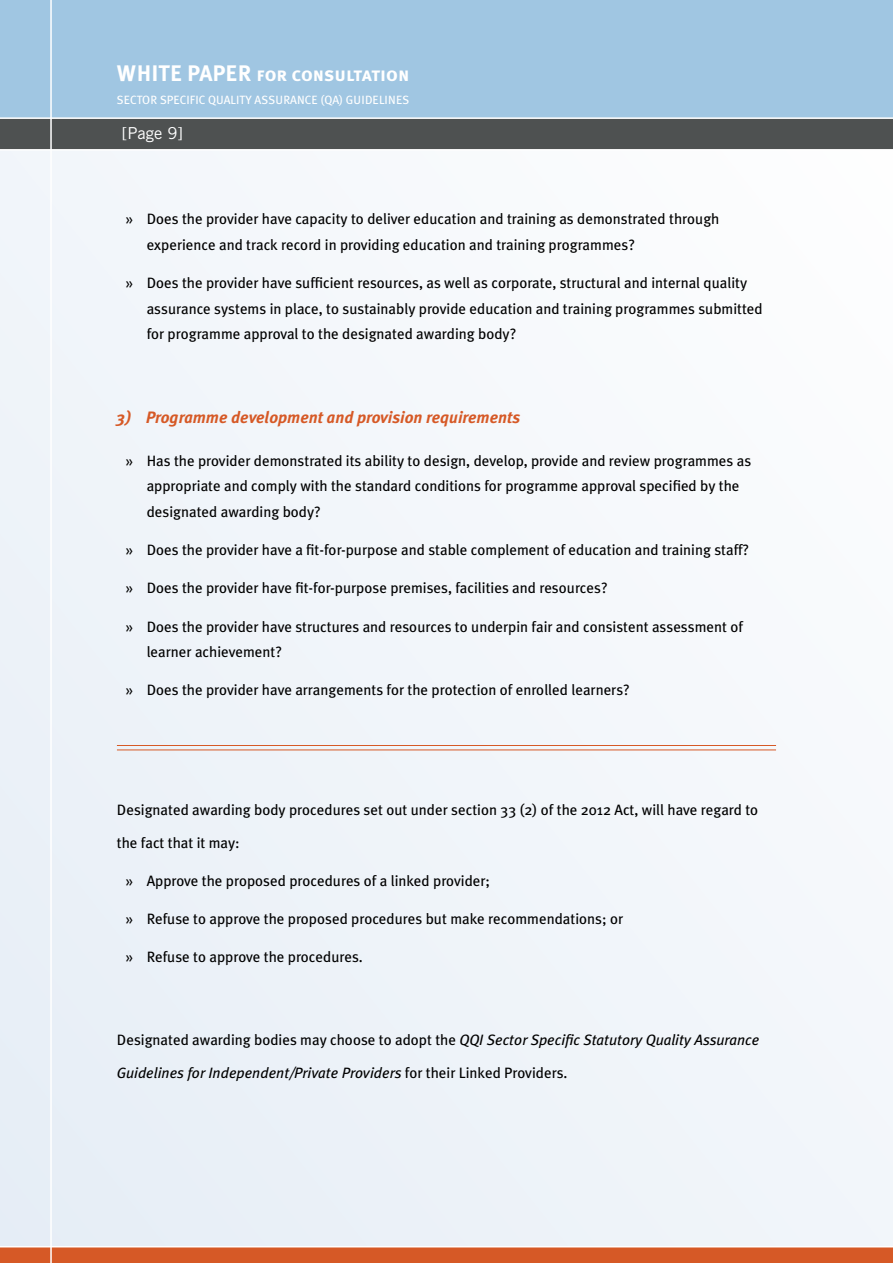
<style>
.page{position:relative;width:893px;height:1263px;background:#fff}
.page>*{position:absolute;margin:0;border:0;box-sizing:border-box;transform-origin:0 0}
.t1{font:19.5px "Meta Plus Bold Caps";color:#fff}
.t2{font:italic 700 16.5px "Meta Plus";color:#d65926}
.t3{font:16.5px "Trade Gothic";color:#fff}
.t4{font:15px/25.5px "Meta Plus";color:#000}
.t5{font:italic 15px "Meta Plus";color:#000}
.t6{font:12px "Meta Plus";letter-spacing:.005em;color:#fff}
.s1{font-size:22.5px}
.s2{font-style:italic}
.s3{font-style:normal}
</style>
<div class="page">
<div style="left:0;top:133px;width:893px;height:1130px;background:#f1f5fa"></div>
<div style="left:0;top:0;width:893px;height:128px;background:#a0c6e2"></div>
<svg style="left:0;top:117px;width:893px;height:34px"></svg>
<svg style="left:0;top:1246px;width:893px;height:17px"></svg>
<hr style="left:50px;top:0;width:2px;height:1263px;background:#fff">
<hr style="left:117px;top:750px;width:659px;height:1px;background:#d65926">
<hr style="left:117px;top:745px;width:659px;height:1px;background:#d65926">
<h1 class="t1" style="left:117px;top:63px;width:294px"><span class="s1">WHITE PAPER</span> for consultation</h1>
<p class="t6" style="left:117px;top:93px;width:294px">SECTOR SPECIFIC QUALITY ASSURANCE (QA) GUIDELINES</p>
<p class="t3" style="left:122px;top:124px;width:62px">[Page 9]</p>
<p class="t4" style="left:147px;top:206px;width:574px;text-indent:-21px">» Does the provider have capacity to deliver education and training as demonstrated through experience and track record in providing education and training programmes?</p>
<p class="t4" style="left:147px;top:270px;width:618px;text-indent:-21px">» Does the provider have sufficient resources, as well as corporate, structural and internal quality assurance systems in place, to sustainably provide education and training programmes submitted for programme approval to the designated awarding body?</p>
<p class="t2" style="left:117px;top:408px;width:405px">3) Programme development and provision requirements</p>
<p class="t4" style="left:147px;top:448px;width:606px;text-indent:-21px">» Has the provider demonstrated its ability to design, develop, provide and review programmes as appropriate and comply with the standard conditions for programme approval specified by the designated awarding body?</p>
<p class="t4" style="left:125px;top:537px;width:625px">» Does the provider have a fit-for-purpose and stable complement of education and training staff?</p>
<p class="t4" style="left:125px;top:575px;width:484px">» Does the provider have fit-for-purpose premises, facilities and resources?</p>
<p class="t4" style="left:147px;top:613px;width:598px;text-indent:-21px">» Does the provider have structures and resources to underpin fair and consistent assessment of learner achievement?</p>
<p class="t4" style="left:125px;top:677px;width:506px">» Does the provider have arrangements for the protection of enrolled learners?</p>
<p class="t4" style="left:117px;top:796px;width:643px">Designated awarding body procedures set out under section 33 (2) of the 2012 Act, will have regard to</p>
<p class="t4" style="left:117px;top:829px;width:124px">the fact that it may:</p>
<p class="t4" style="left:125px;top:868px;width:366px">» Approve the proposed procedures of a linked provider;</p>
<p class="t4" style="left:125px;top:906px;width:499px">» Refuse to approve the proposed procedures but make recommendations; or</p>
<p class="t4" style="left:125px;top:944px;width:239px">» Refuse to approve the procedures.</p>
<p class="t4" style="left:117px;top:1027px;width:644px">Designated awarding bodies may choose to adopt the <span class="s2">QQI Sector Specific Statutory Quality Assurance</span></p>
<p class="t5" style="left:117px;top:1064px;width:452px">Guidelines for Independent/Private Providers <span class="s3">for their Linked Providers.</span></p>
</div>
